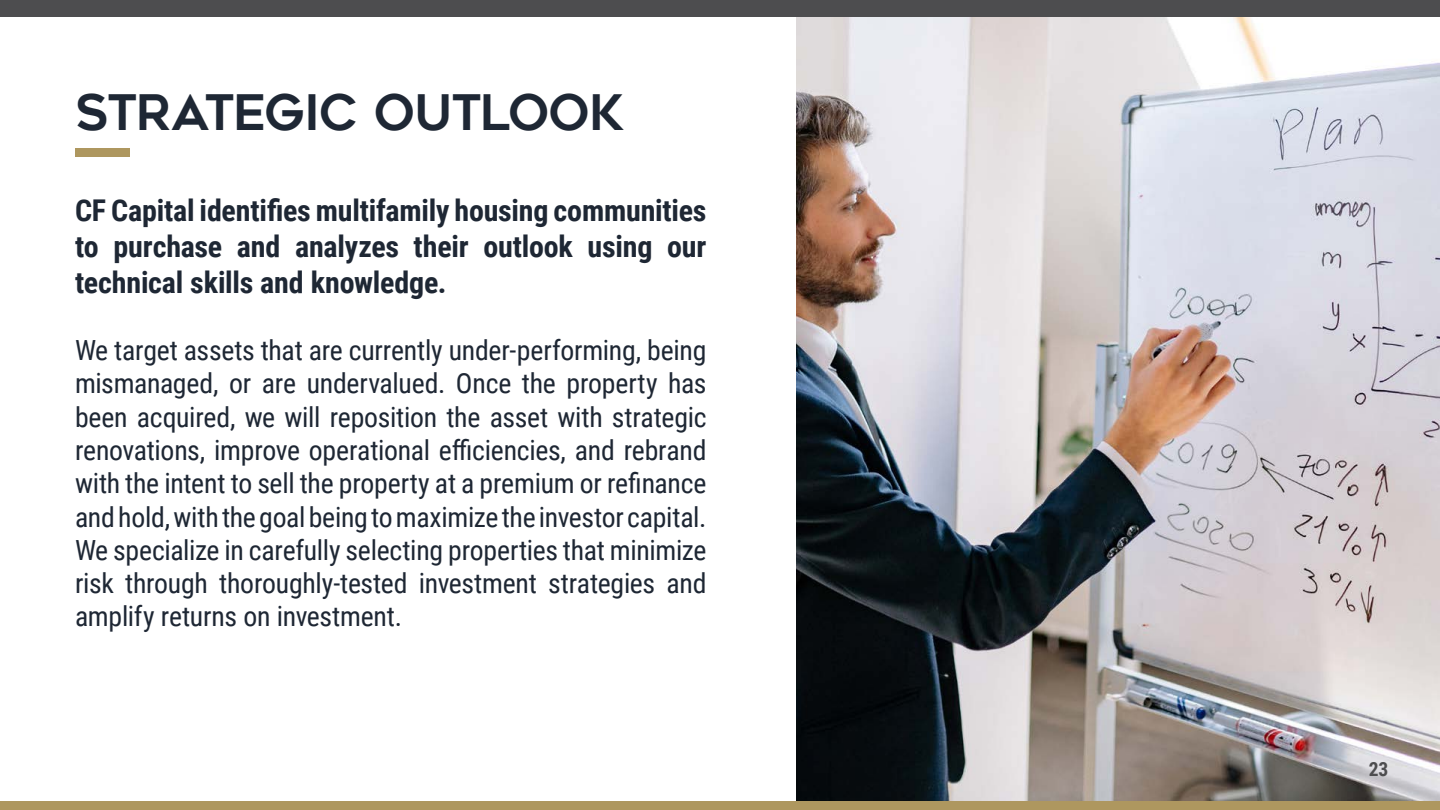
<style>
.page{position:relative;width:1440px;height:810px;background:#fff}
.page>*{position:absolute;margin:0;border:0;box-sizing:border-box;transform-origin:0 0}
.t1{font:48.75px "Geometos";letter-spacing:-.02em;color:#1e2734}
.t2{font:700 30px/36px "Roboto Condensed";letter-spacing:-.005em;color:#1e2734;text-align:justify}
.t3{font:27.75px/33.3px "Roboto Condensed";letter-spacing:-.01em;color:#1e2734;text-align:justify}
.t4{font:700 19.5px "Roboto Condensed";color:#4d4d4f}
</style>
<div class="page">
<img style="left:796px;top:16px;width:644px;height:785px">
<div style="left:0;top:0;width:1440px;height:16px;background:#4d4d4f"></div>
<div style="left:0;top:801px;width:1440px;height:9px;background:#ae975f"></div>
<div style="left:75px;top:148px;width:55px;height:9px;background:#ae975f"></div>
<h1 class="t1" style="left:75px;top:85px;width:551px">STRATEGIC OUTLOOK</h1>
<p class="t2" style="left:75px;top:192px;width:633px">CF Capital identifies multifamily housing communities to purchase and analyzes their outlook using our technical skills and knowledge.</p>
<p class="t3" style="left:75px;top:333px;width:633px">We target assets that are currently under-performing, being mismanaged, or are undervalued. Once the property has been acquired, we will reposition the asset with strategic renovations, improve operational efficiencies, and rebrand with the intent to sell the property at a premium or refinance and hold, with the goal being to maximize the investor capital.<br>We specialize in carefully selecting properties that minimize risk through thoroughly-tested investment strategies and amplify returns on investment.</p>
<p class="t4" style="left:1369px;top:755px;width:21px">23</p>
</div>
